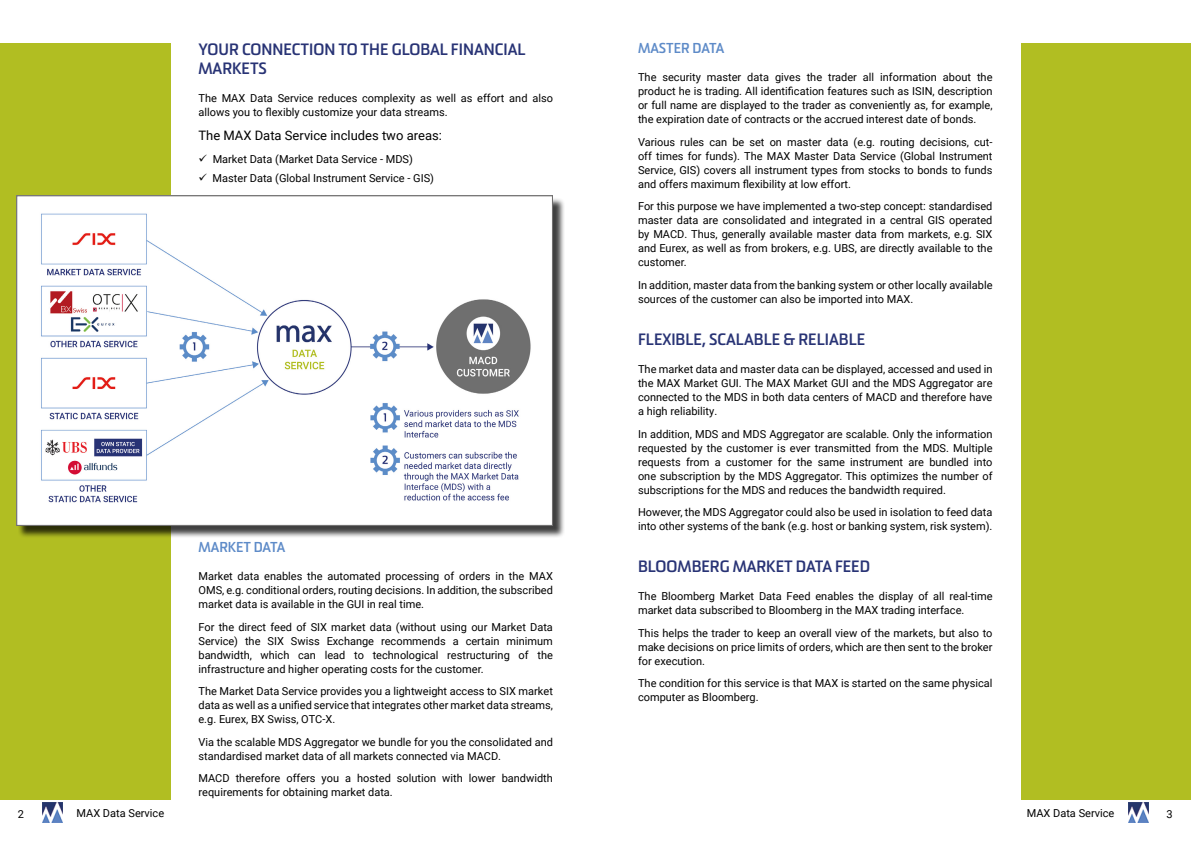
<style>
.page{position:relative;width:1191px;height:842px;background:#fff}
.page>*{position:absolute;margin:0;border:0;box-sizing:border-box;transform-origin:0 0}
.t1{font:700 16px/19.2px "Sommet";color:#283375}
.t2{font:700 14px "Sommet";color:#5e8bc8}
.t3{font:13px "Roboto";color:#000}
.t4{font:11px/14px "Roboto";color:#000;text-align:justify}
</style>
<div class="page">
<img style="left:43px;top:802px;width:20px;height:20px">
<img style="left:1128px;top:802px;width:20px;height:20px">
<div style="left:0;top:43px;width:170px;height:756px;background:#b1be22"></div>
<div style="left:1021px;top:43px;width:170px;height:756px;background:#b1be22"></div>
<div style="left:18px;top:197px;width:547px;height:341px;background:#000;opacity:.75"></div>
<img style="left:18px;top:197px;width:533px;height:327px">
<h1 class="t1" style="left:198px;top:39px;width:328px">YOUR CONNECTION TO THE GLOBAL FINANCIAL<br>MARKETS</h1>
<p class="t4" style="left:198px;top:91px;width:356px">The MAX Data Service reduces complexity as well as effort and also allows you to flexibly customize your data streams.</p>
<p class="t3" style="left:198px;top:126px;width:245px">The MAX Data Service includes two areas:</p>
<p class="t4" style="left:213px;top:149px;width:223px;line-height:19.7px">Market Data (Market Data Service - MDS)<br>Master Data (Global Instrument Service - GIS)</p>
<p class="t2" style="left:198px;top:538px;width:88px">MARKET DATA</p>
<p class="t4" style="left:198px;top:569px;width:356px">Market data enables the automated processing of orders in the MAX OMS, e.g. conditional orders, routing decisions. In addition, the subscribed market data is available in the GUI in real time.</p>
<p class="t4" style="left:198px;top:619px;width:356px">For the direct feed of SIX market data (without using our Market Data Service) the SIX Swiss Exchange recommends a certain minimum bandwidth, which can lead to technological restructuring of the infrastructure and higher operating costs for the customer.</p>
<p class="t4" style="left:198px;top:684px;width:356px">The Market Data Service provides you a lightweight access to SIX market data as well as a unified service that integrates other market data streams, e.g. Eurex, BX Swiss, OTC-X.</p>
<p class="t4" style="left:198px;top:734px;width:356px">Via the scalable MDS Aggregator we bundle for you the consolidated and standardised market data of all markets connected via MACD.</p>
<p class="t4" style="left:198px;top:771px;width:356px">MACD therefore offers you a hosted solution with lower bandwidth requirements for obtaining market data.</p>
<p class="t2" style="left:638px;top:40px;width:88px">MASTER DATA</p>
<p class="t4" style="left:638px;top:70px;width:356px">The security master data gives the trader all information about the product he is trading. All identification features such as ISIN, description or full name are displayed to the trader as conveniently as, for example, the expiration date of contracts or the accrued interest date of bonds.</p>
<p class="t4" style="left:638px;top:135px;width:356px">Various rules can be set on master data (e.g. routing decisions, cut&shy;off times for funds). The MAX Master Data Service (Global Instrument Service, GIS) covers all instrument types from stocks to bonds to funds and offers maximum flexibility at low effort.</p>
<p class="t4" style="left:638px;top:199px;width:356px">For this purpose we have implemented a two-step concept: standardised master data are consolidated and integrated in a central GIS operated by MACD. Thus, generally available master data from markets, e.g. SIX and Eurex, as well as from brokers, e.g. UBS, are directly available to the customer.</p>
<p class="t4" style="left:638px;top:278px;width:356px">In addition, master data from the banking system or other locally available sources of the customer can also be imported into MAX.</p>
<h1 class="t1" style="left:638px;top:329px;width:229px">FLEXIBLE, SCALABLE &amp; RELIABLE</h1>
<p class="t4" style="left:638px;top:362px;width:356px">The market data and master data can be displayed, accessed and used in the MAX Market GUI. The MAX Market GUI and the MDS Aggregator are connected to the MDS in both data centers of MACD and therefore have a high reliability.</p>
<p class="t4" style="left:638px;top:426px;width:356px">In addition, MDS and MDS Aggregator are scalable. Only the information requested by the customer is ever transmitted from the MDS. Multiple requests from a customer for the same instrument are bundled into one subscription by the MDS Aggregator. This optimizes the number of subscriptions for the MDS and reduces the bandwidth required.</p>
<p class="t4" style="left:638px;top:505px;width:356px">However, the MDS Aggregator could also be used in isolation to feed data into other systems of the bank (e.g. host or banking system, risk system).</p>
<h1 class="t1" style="left:638px;top:556px;width:233px">BLOOMBERG MARKET DATA FEED</h1>
<p class="t4" style="left:638px;top:589px;width:356px">The Bloomberg Market Data Feed enables the display of all real-time market data subscribed to Bloomberg in the MAX trading interface.</p>
<p class="t4" style="left:638px;top:625px;width:356px">This helps the trader to keep an overall view of the markets, but also to make decisions on price limits of orders, which are then sent to the broker for execution.</p>
<p class="t4" style="left:638px;top:676px;width:356px">The condition for this service is that MAX is started on the same physical computer as Bloomberg.</p>
<p class="t4" style="left:18px;top:806px;width:8px">2</p>
<p class="t4" style="left:77px;top:806px;width:89px">MAX Data Service</p>
<p class="t4" style="left:1026px;top:806px;width:89px">MAX Data Service</p>
<p class="t4" style="left:1166px;top:806px;width:8px">3</p>
</div>
